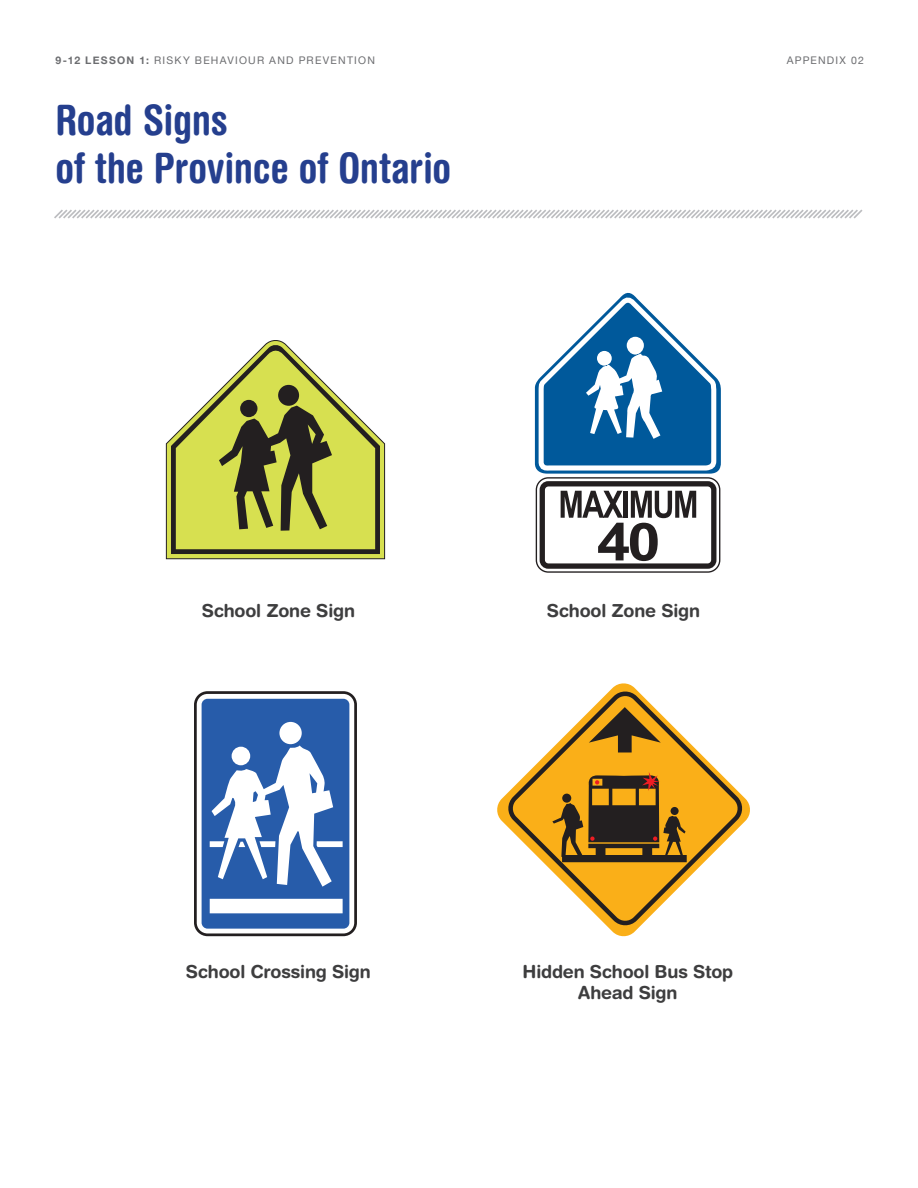
<style>
.page{position:relative;width:918px;height:1188px;background:#fff}
.page>*{position:absolute;margin:0;border:0;box-sizing:border-box;transform-origin:0 0}
.t1{font:700 condensed 42px/48px "Helvetica Rounded";letter-spacing:-.01em;color:#253f8e}
.Subheader{font:700 18px/21px "Helvetica Rounded";letter-spacing:-.01em;color:#3e3e3f;text-align:center}
.Section_Headers{font:10.5px "Helvetica Neue";letter-spacing:.12em;color:#6c6d70}
.appendix{font:10.5px "Helvetica Neue";letter-spacing:.12em;color:#6c6d70}
.s1{font-weight:700}
</style>
<div class="page">
<svg style="left:165px;top:340px;width:220px;height:220px"></svg>
<svg style="left:171px;top:344px;width:209px;height:210px;fill:#252120"></svg>
<svg style="left:176px;top:345px;width:199px;height:204px"></svg>
<svg style="left:54px;top:209px;width:809px;height:10px"></svg>
<svg style="left:534px;top:292px;width:187px;height:182px"></svg>
<div style="left:536px;top:477px;width:184px;height:96px;border:1px solid #231f20;border-radius:12px"></div>
<div style="left:540px;top:481px;width:176px;height:88px;border:5px solid #231f20;border-radius:6px"></div>
<svg style="left:561px;top:491px;width:135px;height:70px"></svg>
<svg style="left:194px;top:691px;width:163px;height:246px"></svg>
<div style="left:210px;top:899px;width:133px;height:14px;background:#fff"></div>
<svg style="left:497px;top:683px;width:253px;height:254px"></svg>
<svg style="left:503px;top:686px;width:239px;height:245px"></svg>
<div style="left:562px;top:855px;width:125px;height:7px;background:#231f20"></div>
<svg style="left:589px;top:707px;width:72px;height:46px;background:#9d721d"></svg>
<svg style="left:552px;top:772px;width:134px;height:87px;background:#8f661c"></svg>
<p class="Section_Headers" style="left:56px;top:54px;width:321px"><span class="s1">9-12 LESSON 1:</span> RISKY BEHAVIOUR AND PREVENTION</p>
<p class="t1" style="left:56px;top:95px;width:397px">Road Signs<br>of the Province of Ontario</p>
<p class="appendix" style="left:787px;top:54px;width:79px">APPENDIX 02</p>
<p class="Subheader" style="left:202px;top:600px;width:155px">School Zone Sign</p>
<p class="Subheader" style="left:186px;top:961px;width:186px">School Crossing Sign</p>
<p class="Subheader" style="left:547px;top:600px;width:155px">School Zone Sign</p>
<p class="Subheader" style="left:523px;top:961px;width:212px">Hidden School Bus Stop<br>Ahead Sign</p>
</div>
